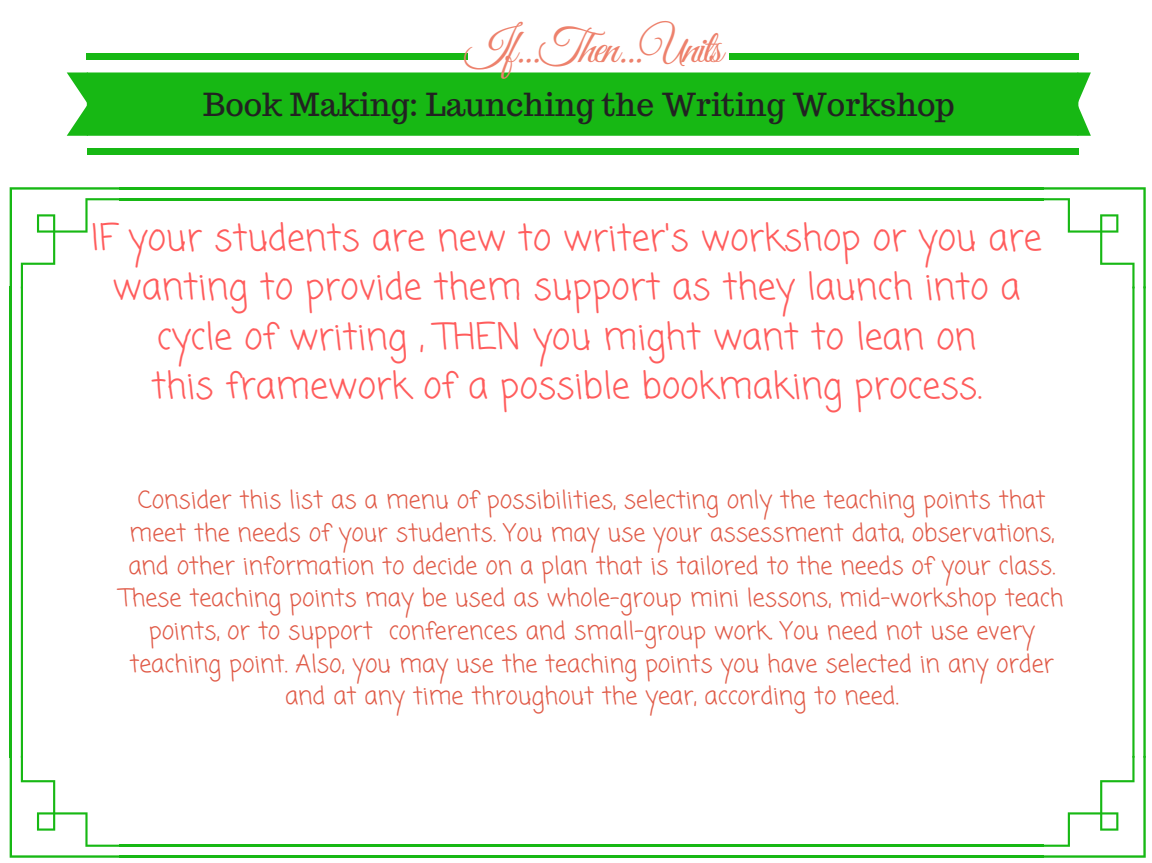
<style>
.page{position:relative;width:1152px;height:863px;background:#fff}
.page>*{position:absolute;margin:0;border:0;box-sizing:border-box;transform-origin:0 0}
.t1{font:48.3px "Great Vibes";letter-spacing:-.05em;color:#ed816c}
.t2{font:36.3px/49.5px "Coming Soon";color:#ff5c5c;text-align:center}
.t3{font:31.65px "Trocchi";color:#222}
.t4{font:24.15px/32.7px "Coming Soon";color:#e05a47;text-align:center}
</style>
<div class="page">
<hr style="left:119px;top:198px;width:924px;height:2px;background:#17b814">
<hr style="left:119px;top:187px;width:924px;height:2px;background:#17b814">
<svg style="left:10px;top:187px;width:111px;height:670px"></svg>
<hr style="left:119px;top:844px;width:924px;height:2px;background:#17b814">
<hr style="left:119px;top:855px;width:924px;height:2px;background:#17b814">
<svg style="left:1042px;top:187px;width:104px;height:670px"></svg>
<svg style="left:1078px;top:72px;width:13px;height:64px"></svg>
<svg style="left:67px;top:72px;width:20px;height:64px"></svg>
<div style="left:87px;top:72px;width:991px;height:64px;background:#17b814"></div>
<div style="left:87px;top:53px;width:381px;height:7px;background:#17b814"></div>
<div style="left:729px;top:53px;width:349px;height:7px;background:#17b814"></div>
<div style="left:87px;top:148px;width:991px;height:6px;background:#17b814"></div>
<h1 class="t1" style="left:465px;top:20px;width:259px">If...Then...Units</h1>
<h3 class="t3" style="left:203px;top:83px;width:753px">Book Making: Launching the Writing Workshop</h3>
<h2 class="t2" style="left:91px;top:215px;width:952px">IF your students are new to writer's workshop or you are wanting to provide them support as they launch into a cycle of writing , THEN you might want to lean on<br>this framework of a possible bookmaking process.</h2>
<p class="t4" style="left:120px;top:485px;width:945px">Consider this list as a menu of possibilities, selecting only the teaching points that meet the needs of your students. You may use your assessment data, observations, and other information to decide on a plan that is tailored to the needs of your class.<br>These teaching points may be used as whole-group mini lessons, mid-workshop teach points, or to support conferences and small-group work. You need not use every teaching point. Also, you may use the teaching points you have selected in any order and at any time throughout the year, according to need.</p>
</div>
